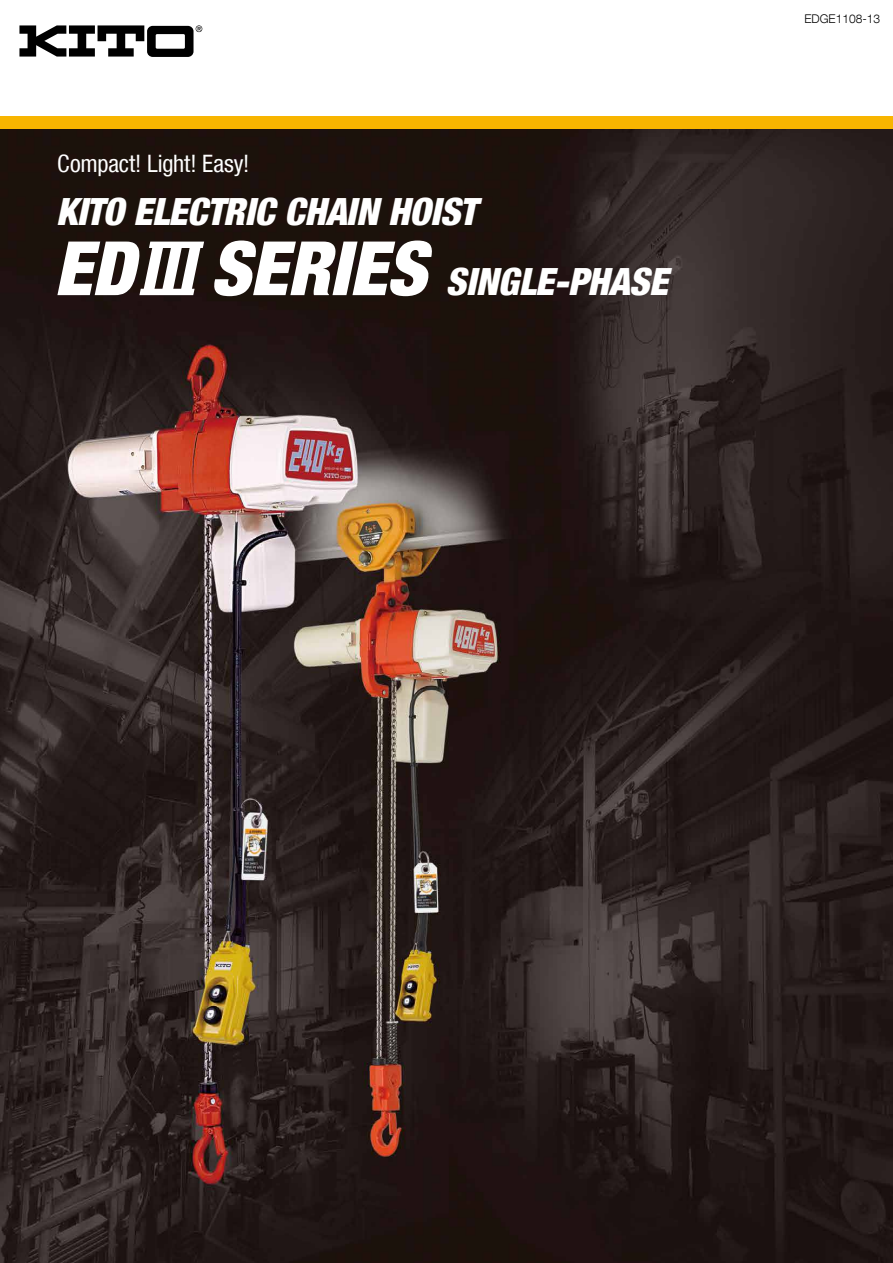
<style>
.page{position:relative;width:893px;height:1263px;background:#fff}
.page>*{position:absolute;margin:0;border:0;box-sizing:border-box;transform-origin:0 0}
.t1{font:italic 900 condensed 37.5px/70.2px "Helvetica Neue LT Com";letter-spacing:-.005em;color:#fff}
.t2{font:condensed 24px "Helvetica Neue LT Com";letter-spacing:-.01em;color:#fff}
.t3{font:300 12px "Helvetica Neue LT Com";color:#000}
.s1{font-size:75px}
</style>
<div class="page">
<img style="left:0;top:129px;width:893px;height:1134px">
<div style="left:0;top:116px;width:893px;height:13px;background:#f8b500"></div>
<svg style="left:19px;top:25px;width:183px;height:32px"></svg>
<svg style="left:139px;top:242px;width:65px;height:53px"></svg>
<p class="t2" style="left:57px;top:149px;width:194px">Compact! Light! Easy!</p>
<p class="t1" style="left:54px;top:176px;width:615px">KITO ELECTRIC CHAIN HOIST<br><span class="s1">ED SERIES</span> SINGLE-PHASE</p>
<p class="t3" style="left:804px;top:11px;width:77px">EDGE1108-13</p>
</div>
